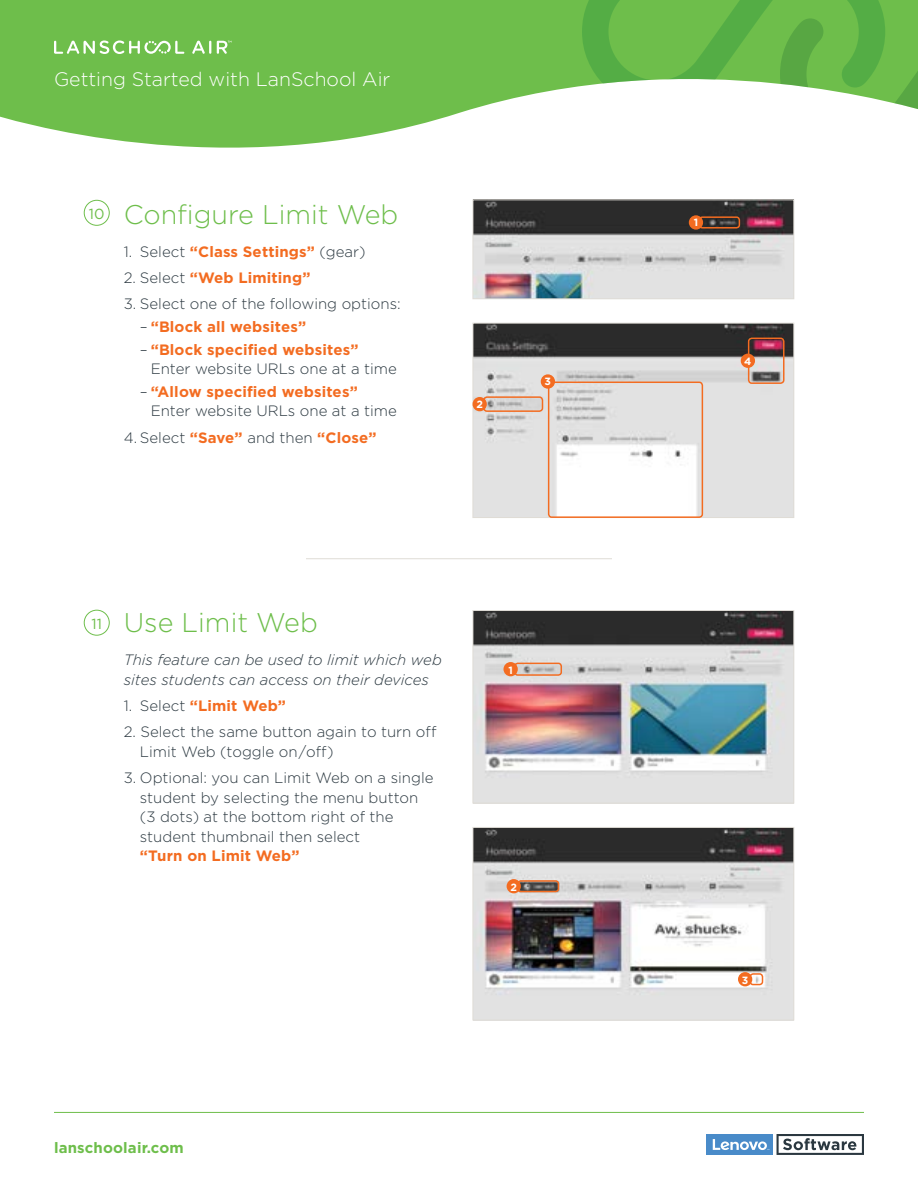
<style>
.page{position:relative;width:918px;height:1188px;background:#fff}
.page>*{position:absolute;margin:0;border:0;box-sizing:border-box;transform-origin:0 0}
.t1{font:300 27px "Gotham";color:#6ebe4b}
.t2{font:300 19.5px "Gotham";color:#fff}
.t3{font:300 15px/19.5px "Gotham";color:#2b3840}
.t4{font:700 15px "Gotham";letter-spacing:.01em;color:#f36c21}
.t5{font:italic 300 15px/19.5px "Gotham";color:#2b3840}
.t6{font:700 15px "Gotham";letter-spacing:.01em;color:#6ebe4b}
.t7{font:700 10.5px "Gotham";color:#fff}
.s1{font-weight:300;color:#2b3840}
.s2{font-weight:700;color:#f36c21}
.s3{font-weight:400;font-size:14.55px}
</style>
<div class="page">
<div style="left:707px;top:1134px;width:66px;height:21px;background:#498bc9"></div>
<svg style="left:713px;top:1139px;width:56px;height:11px"></svg>
<svg style="left:777px;top:1134px;width:87px;height:21px"></svg>
<hr style="left:54px;top:1112px;width:810px;height:1px;background:#6ebe4b">
<svg style="left:0;top:0;width:582px;height:148px;background:#81c663"></svg>
<svg style="left:582px;top:0;width:336px;height:109px"></svg>
<svg style="left:192px;top:41px;width:19px;height:13px"></svg>
<svg style="left:54px;top:40px;width:130px;height:14px"></svg>
<svg style="left:217px;top:41px;width:15px;height:13px"></svg>
<div style="left:84px;top:200px;width:26px;height:26px;border:1px solid #6ebe4b;border-radius:50%"></div>
<img style="left:475px;top:201px;width:317px;height:96px">
<div style="left:473px;top:199px;width:321px;height:100px;border:1px solid #dfdcd6"></div>
<img style="left:475px;top:325px;width:317px;height:191px">
<div style="left:473px;top:323px;width:321px;height:195px;border:1px solid #dfdcd6"></div>
<div style="left:699px;top:216px;width:41px;height:13px;border:2px solid #f36c21;border-radius:3px"></div>
<div style="left:483px;top:396px;width:60px;height:16px;border:2px solid #f36c21;border-radius:3px"></div>
<div style="left:748px;top:338px;width:37px;height:46px;border:2px solid #f36c21;border-radius:3px"></div>
<div style="left:548px;top:382px;width:155px;height:136px;border:2px solid #f36c21;border-radius:3px"></div>
<div style="left:689px;top:215px;width:14px;height:15px;background:#f36c21;border-radius:50%"></div>
<div style="left:473px;top:397px;width:14px;height:14px;background:#f36c21;border-radius:50%"></div>
<div style="left:741px;top:354px;width:14px;height:14px;background:#f36c21;border-radius:50%"></div>
<div style="left:541px;top:374px;width:14px;height:15px;background:#f36c21;border-radius:50%"></div>
<hr style="left:306px;top:558px;width:306px;height:1px;background:#dfdcd6">
<div style="left:84px;top:610px;width:26px;height:26px;border:1px solid #6ebe4b;border-radius:50%"></div>
<img style="left:475px;top:612px;width:317px;height:189px">
<div style="left:473px;top:610px;width:321px;height:193px;border:1px solid #dfdcd6"></div>
<img style="left:475px;top:829px;width:317px;height:189px">
<div style="left:473px;top:827px;width:321px;height:193px;border:1px solid #dfdcd6"></div>
<div style="left:514px;top:663px;width:48px;height:13px;border:2px solid #f36c21;border-radius:3px"></div>
<div style="left:517px;top:880px;width:42px;height:12px;border:2px solid #f36c21;border-radius:3px"></div>
<div style="left:749px;top:973px;width:14px;height:12px;border:2px solid #f36c21;border-radius:3px"></div>
<div style="left:503px;top:662px;width:15px;height:14px;background:#f36c21;border-radius:50%"></div>
<div style="left:507px;top:879px;width:14px;height:14px;background:#f36c21;border-radius:50%"></div>
<div style="left:738px;top:972px;width:14px;height:14px;background:#f36c21;border-radius:50%"></div>
<h2 class="t2" style="left:54px;top:69px;width:338px">Getting Started with LanSchool Air</h2>
<h1 class="t1" style="left:89px;top:199px;width:311px"><sup>10</sup> Configure Limit Web</h1>
<p class="t4" style="left:124px;top:243px;width:243px"><span class="s1">1. Select</span> “Class Settings” <span class="s1">(gear)</span></p>
<p class="t4" style="left:124px;top:269px;width:188px"><span class="s1">2. Select</span> “Web Limiting”</p>
<p class="t3" style="left:124px;top:294px;width:279px">3. Select one of the following options:</p>
<p class="t4" style="left:140px;top:318px;width:168px"><span class="s1">–</span> “Block all websites”</p>
<p class="t3" style="left:151px;top:339px;width:248px;text-indent:-11px">– <span class="s2">“Block specified websites”<br></span>Enter website URLs one at a time</p>
<p class="t3" style="left:151px;top:382px;width:248px;text-indent:-11px">– <span class="s2">“Allow specified websites”<br></span>Enter website URLs one at a time</p>
<p class="t3" style="left:124px;top:427px;width:254px">4. Select <span class="s2">“Save”</span> and then <span class="s2">“Close”</span></p>
<p class="t7" style="left:476px;top:398px;width:8px">2</p>
<p class="t7" style="left:545px;top:376px;width:8px">3</p>
<h1 class="t1" style="left:91px;top:608px;width:228px"><span class="s3">11</span> Use Limit Web</h1>
<p class="t5" style="left:124px;top:650px;width:320px">This feature can be used to limit which web sites students can access on their devices</p>
<p class="t4" style="left:124px;top:697px;width:164px"><span class="s1">1. Select</span> “Limit Web”</p>
<p class="t3" style="left:140px;top:722px;width:298px;text-indent:-16px">2. Select the same button again to turn off<br>Limit Web (toggle on/off)</p>
<p class="t3" style="left:140px;top:768px;width:295px;text-indent:-16px">3. Optional: you can Limit Web on a single student by selecting the menu button (3 dots) at the bottom right of the student thumbnail then select</p>
<p class="t4" style="left:140px;top:847px;width:161px">“Turn on Limit Web”</p>
<p class="t7" style="left:508px;top:664px;width:6px">1</p>
<p class="t7" style="left:510px;top:881px;width:8px">2</p>
<p class="t6" style="left:54px;top:1140px;width:131px">lanschoolair.com</p>
<p class="t7" style="left:694px;top:217px;width:6px">1</p>
<p class="t7" style="left:744px;top:355px;width:9px">4</p>
<p class="t7" style="left:742px;top:974px;width:8px">3</p>
</div>
